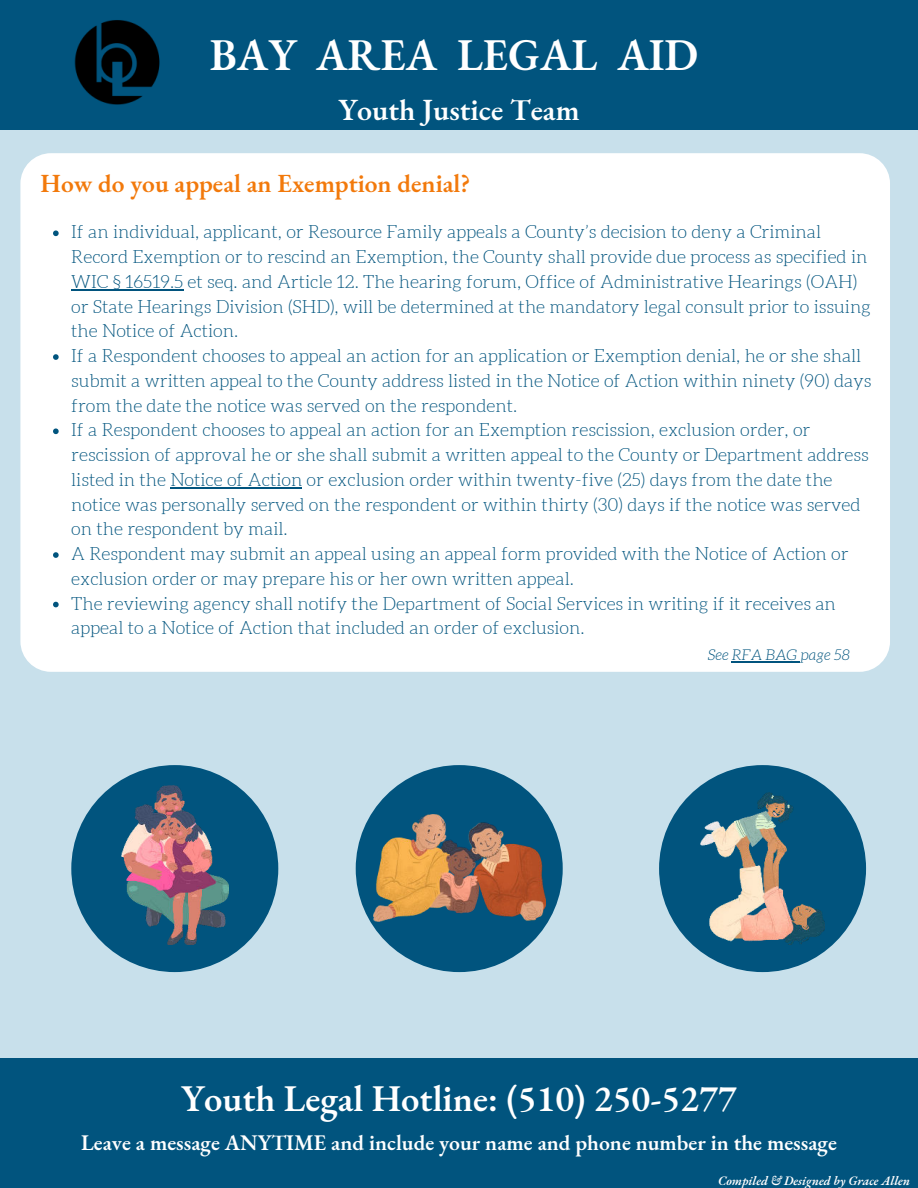
<style>
.page{position:relative;width:918px;height:1188px;background:#c8e0eb}
.page>*{position:absolute;margin:0;border:0;box-sizing:border-box;transform-origin:0 0}
.t1{font:600 44.25px "EB Garamond";color:#fff}
.t2{font:600 36.75px "EB Garamond";color:#fff}
.t3{font:600 30px "EB Garamond";color:#fff}
.t4{font:600 25.5px "EB Garamond";color:#f2790b}
.t5{font:600 21.75px "EB Garamond";color:#fff}
.t6{font:300 18px/24.8px "Aleo";color:#01547e}
.t7{font:italic 300 15px "Aleo";color:#01547e}
.t8{font:italic 600 12.6px "EB Garamond";color:#fff}
</style>
<div class="page">
<div style="left:0;top:0;width:918px;height:129px;background:#01547e"></div>
<div style="left:0;top:1058px;width:918px;height:130px;background:#01547e"></div>
<img style="left:74px;top:20px;width:86px;height:85px">
<div style="left:20px;top:153px;width:870px;height:519px;background:#fff;border-radius:30px"></div>
<div style="left:71px;top:765px;width:207px;height:207px;background:#01547e;border-radius:50%"></div>
<div style="left:356px;top:765px;width:207px;height:207px;background:#01547e;border-radius:50%"></div>
<div style="left:659px;top:765px;width:207px;height:207px;background:#01547e;border-radius:50%"></div>
<img style="left:373px;top:815px;width:172px;height:107px">
<img style="left:700px;top:792px;width:125px;height:152px">
<img style="left:121px;top:786px;width:107px;height:158px">
<svg style="left:53px;top:230px;width:6px;height:6px"></svg>
<hr style="left:71px;top:289px;width:112px;height:1px;background:#01547e">
<svg style="left:53px;top:354px;width:6px;height:6px"></svg>
<svg style="left:53px;top:428px;width:6px;height:6px"></svg>
<hr style="left:170px;top:487px;width:132px;height:1px;background:#01547e">
<svg style="left:53px;top:552px;width:6px;height:6px"></svg>
<svg style="left:53px;top:602px;width:6px;height:5px"></svg>
<hr style="left:732px;top:662px;width:68px;height:1px;background:#01547e">
<h1 class="t1" style="left:210px;top:26px;width:490px">BAY AREA LEGAL AID</h1>
<h3 class="t3" style="left:338px;top:91px;width:243px">Youth Justice Team</h3>
<h3 class="t4" style="left:41px;top:167px;width:431px">How do you appeal an Exemption denial?</h3>
<p class="t6" style="left:71px;top:220px;width:802px">If an individual, applicant, or Resource Family appeals a County’s decision to deny a Criminal Record Exemption or to rescind an Exemption, the County shall provide due process as specified in WIC § 16519.5 et seq. and Article 12. The hearing forum, Office of Administrative Hearings (OAH) or State Hearings Division (SHD), will be determined at the mandatory legal consult prior to issuing the Notice of Action.<br>If a Respondent chooses to appeal an action for an application or Exemption denial, he or she shall submit a written appeal to the County address listed in the Notice of Action within ninety (90) days from the date the notice was served on the respondent.<br>If a Respondent chooses to appeal an action for an Exemption rescission, exclusion order, or rescission of approval he or she shall submit a written appeal to the County or Department address listed in the Notice of Action or exclusion order within twenty-five (25) days from the date the notice was personally served on the respondent or within thirty (30) days if the notice was served on the respondent by mail.<br>A Respondent may submit an appeal using an appeal form provided with the Notice of Action or exclusion order or may prepare his or her own written appeal.<br>The reviewing agency shall notify the Department of Social Services in writing if it receives an appeal to a Notice of Action that included an order of exclusion.</p>
<p class="t7" style="left:708px;top:647px;width:144px">See RFA BAG page 58</p>
<h2 class="t2" style="left:181px;top:1074px;width:557px">Youth Legal Hotline: (510) 250-5277</h2>
<p class="t5" style="left:81px;top:1129px;width:757px">Leave a message ANYTIME and include your name and phone number in the message</p>
<p class="t8" style="left:718px;top:1173px;width:193px">Compiled &amp; Designed by Grace Allen</p>
</div>
